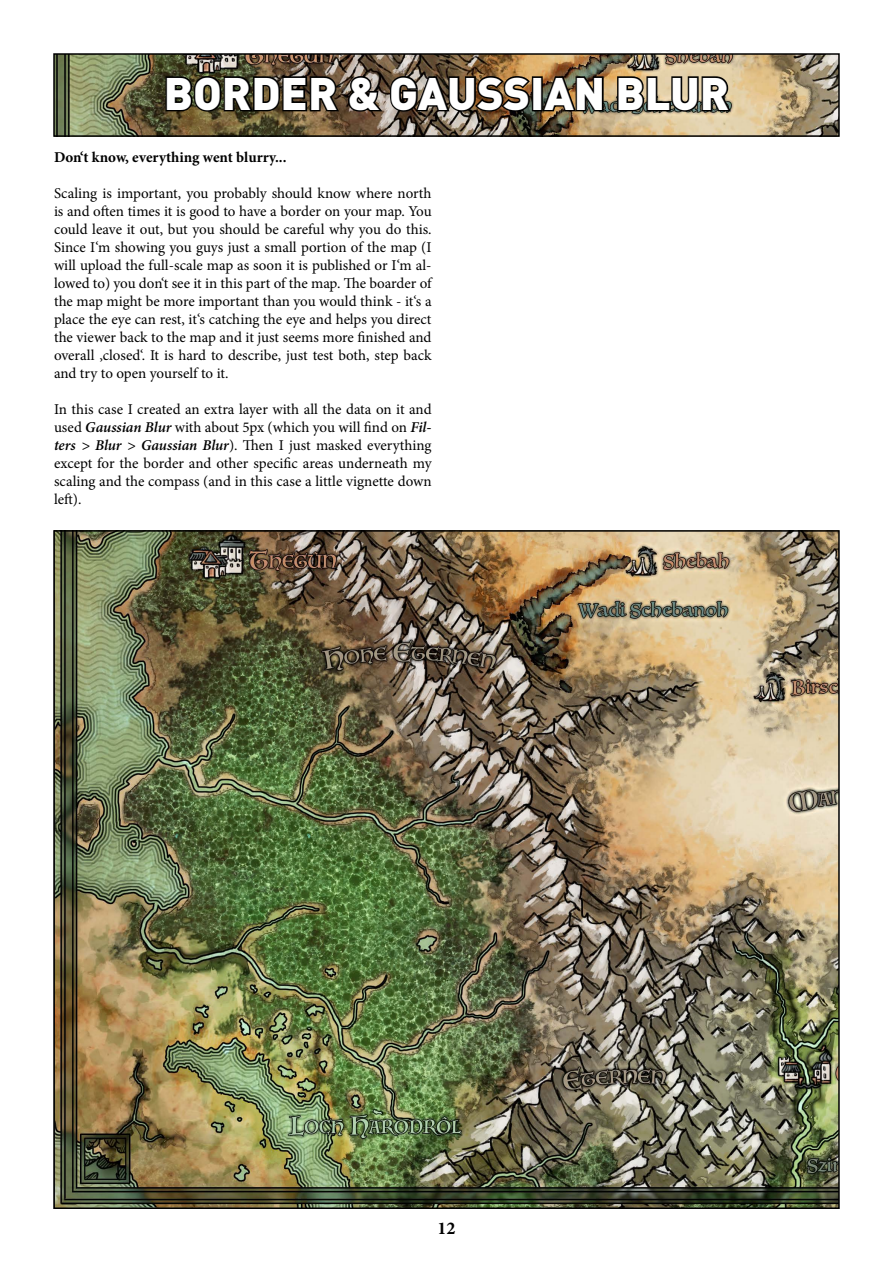
<style>
.page{position:relative;width:893px;height:1263px;background:#fff}
.page>*{position:absolute;margin:0;border:0;box-sizing:border-box;transform-origin:0 0}
.t1{font:900 45px "DIN Pro";color:#fff}
.t2{font:700 18px "Minion Pro";color:#000}
.t3{font:15px/18px "Minion Pro";color:#000;text-align:justify}
.t4{font:700 15px "Minion Pro";color:#000}
.s1{font-weight:600;font-style:italic}
</style>
<div class="page">
<img style="left:56px;top:56px;width:781px;height:78px">
<div style="left:53px;top:53px;width:787px;height:84px;border:2px solid #000"></div>
<img style="left:164px;top:75px;width:177px;height:39px">
<img style="left:347px;top:75px;width:185px;height:39px">
<div style="left:532px;top:76px;width:11px;height:35px;border:3px solid #000"></div>
<img style="left:540px;top:75px;width:65px;height:39px">
<svg style="left:616px;top:75px;width:116px;height:39px"></svg>
<img style="left:56px;top:533px;width:781px;height:673px">
<h1 class="t1" style="left:164px;top:63px;width:567px">BORDER &amp; GAUSSIAN BLUR</h1>
<p class="t4" style="left:54px;top:146px;width:234px">Don‘t know, everything went blurry...</p>
<p class="t3" style="left:54px;top:184px;width:379px">Scaling is important, you probably should know where north is and often times it is good to have a border on your map. You could leave it out, but you should be careful why you do this.<br>Since I‘m showing you guys just a small portion of the map (I will upload the full-scale map as soon it is published or I‘m al&shy;lowed to) you don‘t see it in this part of the map. The boarder of the map might be more important than you would think - it‘s a place the eye can rest, it‘s catching the eye and helps you direct the viewer back to the map and it just seems more finished and overall ‚closed‘. It is hard to describe, just test both, step back and try to open yourself to it.</p>
<p class="t3" style="left:54px;top:400px;width:379px">In this case I created an extra layer with all the data on it and used <span class="s1">Gaussian Blur</span> with about 5px (which you will find on <span class="s1">Fil&shy;ters &gt; Blur &gt; Gaussian Blur</span>). Then I just masked everything except for the border and other specific areas underneath my scaling and the compass (and in this case a little vignette down left).</p>
<p class="t2" style="left:437px;top:1215px;width:19px">12</p>
</div>
